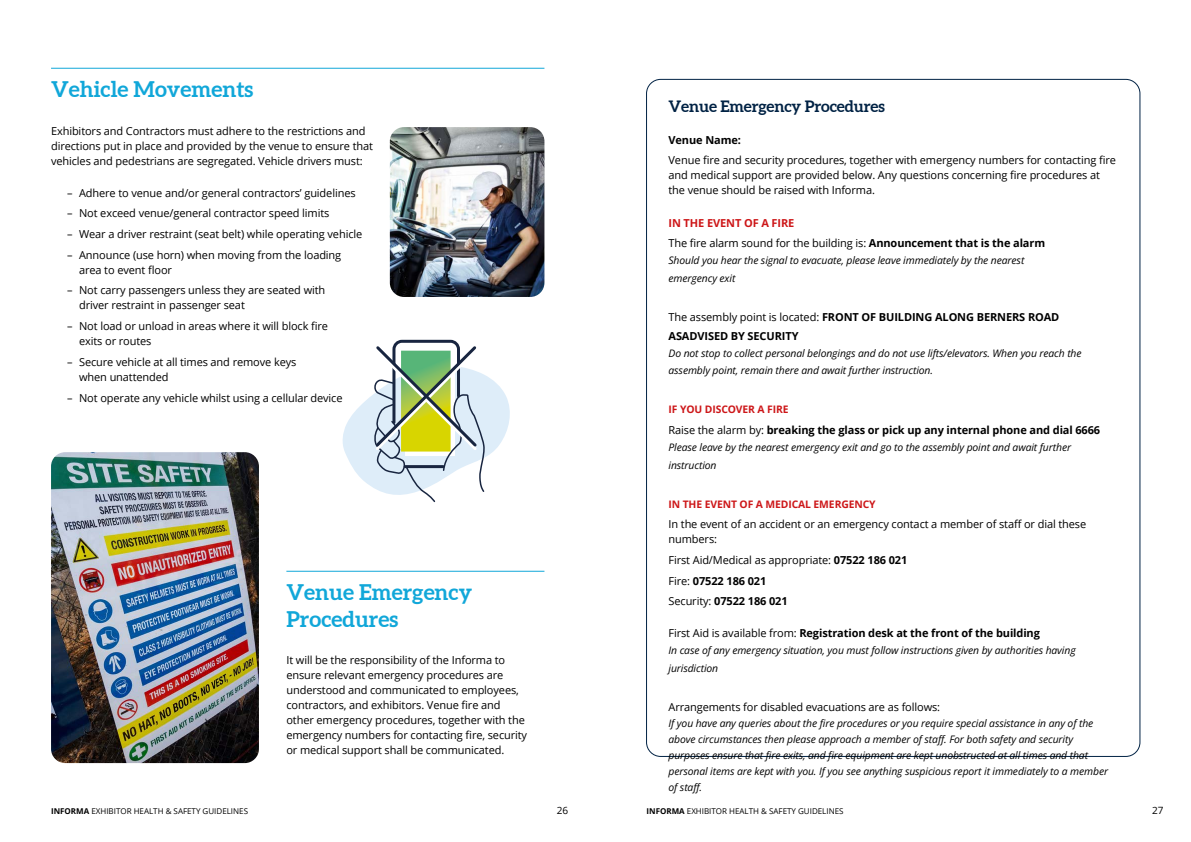
<style>
.page{position:relative;width:1191px;height:842px;background:#fff}
.page>*{position:absolute;margin:0;border:0;box-sizing:border-box;transform-origin:0 0}
.t1{font:700 22px/26.4px "Aleo";color:#11a7d9}
.t2{font:700 16px "Aleo";letter-spacing:-.01em;color:#024}
.t3{font:11px/15px "Open Sans";letter-spacing:-.01em;color:#000}
.t4{font:700 11px/18.6px "Open Sans";letter-spacing:-.01em;color:#000}
.t5{font:italic 10.4px/17.5px "Open Sans";letter-spacing:-.01em;color:#000}
.t6{font:700 10.4px "Open Sans";letter-spacing:-.01em;color:#cd1719}
.t7{font:10px "Open Sans";color:#000}
.t8{font:8px "Open Sans";color:#000}
.s1{font-weight:700;color:#cd1719}
.s2{font-weight:700}
.s3{font-weight:400}
</style>
<div class="page">
<hr style="left:286px;top:571px;width:258px;height:1px;background:#11a7d9">
<hr style="left:51px;top:68px;width:493px;height:1px;background:#11a7d9">
<img style="left:390px;top:127px;width:154px;height:170px">
<img style="left:51px;top:452px;width:208px;height:311px">
<svg style="left:342px;top:339px;width:168px;height:164px"></svg>
<h1 class="t1" style="left:51px;top:77px;width:204px">Vehicle Movements</h1>
<p class="t3" style="left:51px;top:123px;width:323px">Exhibitors and Contractors must adhere to the restrictions and directions put in place and provided by the venue to ensure that vehicles and pedestrians are segregated. Vehicle drivers must:</p>
<p class="t3" style="left:67px;top:185px;width:290px">– Adhere to venue and/or general contractors’ guidelines</p>
<p class="t3" style="left:67px;top:206px;width:264px">– Not exceed venue/general contractor speed limits</p>
<p class="t3" style="left:67px;top:226px;width:297px">– Wear a driver restraint (seat belt) while operating vehicle</p>
<p class="t3" style="left:79px;top:247px;width:264px;text-indent:-12px">– Announce (use horn) when moving from the loading area to event floor</p>
<p class="t3" style="left:79px;top:283px;width:248px;text-indent:-12px">– Not carry passengers unless they are seated with driver restraint in passenger seat</p>
<p class="t3" style="left:79px;top:318px;width:250px;text-indent:-12px">– Not load or unload in areas where it will block fire exits or routes</p>
<p class="t3" style="left:79px;top:354px;width:219px;text-indent:-12px">– Secure vehicle at all times and remove keys when unattended</p>
<p class="t3" style="left:67px;top:390px;width:277px">– Not operate any vehicle whilst using a cellular device</p>
<h1 class="t1" style="left:286px;top:580px;width:187px">Venue Emergency<br>Procedures</h1>
<p class="t3" style="left:286px;top:652px;width:242px">It will be the responsibility of the Informa to ensure relevant emergency procedures are understood and communicated to employees, contractors, and exhibitors. Venue fire and other emergency procedures, together with the emergency numbers for contacting fire, security or medical support shall be communicated.</p>
<h2 class="t2" style="left:668px;top:96px;width:218px">Venue Emergency Procedures</h2>
<p class="t4" style="left:668px;top:130px;width:74px">Venue Name:</p>
<p class="t3" style="left:668px;top:153px;width:449px">Venue fire and security procedures, together with emergency numbers for contacting fire and medical support are provided below. Any questions concerning fire procedures at the venue should be raised with Informa.</p>
<p class="t3" style="left:668px;top:212px;width:378px;line-height:20.5px"><span class="s1">IN THE EVENT OF A FIRE<br></span>The fire alarm sound for the building is: <span class="s2">Announcement that is the alarm</span></p>
<p class="t5" style="left:668px;top:251px;width:357px">Should you hear the signal to evacuate, please leave immediately by the nearest emergency exit</p>
<p class="t4" style="left:668px;top:308px;width:392px"><span class="s3">The assembly point is located:</span> FRONT OF BUILDING ALONG BERNERS ROAD<br>ASADVISED BY SECURITY</p>
<p class="t5" style="left:668px;top:344px;width:414px">Do not stop to collect personal belongings and do not use lifts/elevators. When you reach the assembly point, remain there and await further instruction.</p>
<p class="t6" style="left:668px;top:402px;width:122px">IF YOU DISCOVER A FIRE</p>
<p class="t4" style="left:668px;top:420px;width:433px"><span class="s3">Raise the alarm by:</span> breaking the glass or pick up any internal phone and dial 6666</p>
<p class="t5" style="left:668px;top:438px;width:404px">Please leave by the nearest emergency exit and go to the assembly point and await further instruction</p>
<p class="t6" style="left:668px;top:497px;width:209px">IN THE EVENT OF A MEDICAL EMERGENCY</p>
<p class="t3" style="left:668px;top:516px;width:419px">In the event of an accident or an emergency contact a member of staff or dial these numbers:</p>
<p class="t3" style="left:668px;top:549px;width:240px;line-height:20.7px">First Aid/Medical as appropriate: <span class="s2">07522 186 021<br></span>Fire: <span class="s2">07522 186 021<br></span>Security: <span class="s2">07522 186 021</span></p>
<p class="t4" style="left:668px;top:624px;width:373px"><span class="s3">First Aid is available from:</span> Registration desk at the front of the building</p>
<p class="t5" style="left:668px;top:641px;width:409px">In case of any emergency situation, you must follow instructions given by authorities having jurisdiction</p>
<p class="t3" style="left:668px;top:699px;width:273px">Arrangements for disabled evacuations are as follows:</p>
<p class="t5" style="left:668px;top:715px;width:441px;line-height:16px">If you have any queries about the fire procedures or you require special assistance in any of the above circumstances then please approach a member of staff. For both safety and security purposes ensure that fire exits, and fire equipment are kept unobstructed at all times and that personal items are kept with you. If you see anything suspicious report it immediately to a member of staff.</p>
<p class="t8" style="left:51px;top:805px;width:198px"><span class="s2">INFORMA</span> EXHIBITOR HEALTH &amp; SAFETY GUIDELINES</p>
<p class="t7" style="left:557px;top:803px;width:13px">26</p>
<p class="t8" style="left:646px;top:805px;width:198px"><span class="s2">INFORMA</span> EXHIBITOR HEALTH &amp; SAFETY GUIDELINES</p>
<p class="t7" style="left:1152px;top:803px;width:13px">27</p>
</div>
